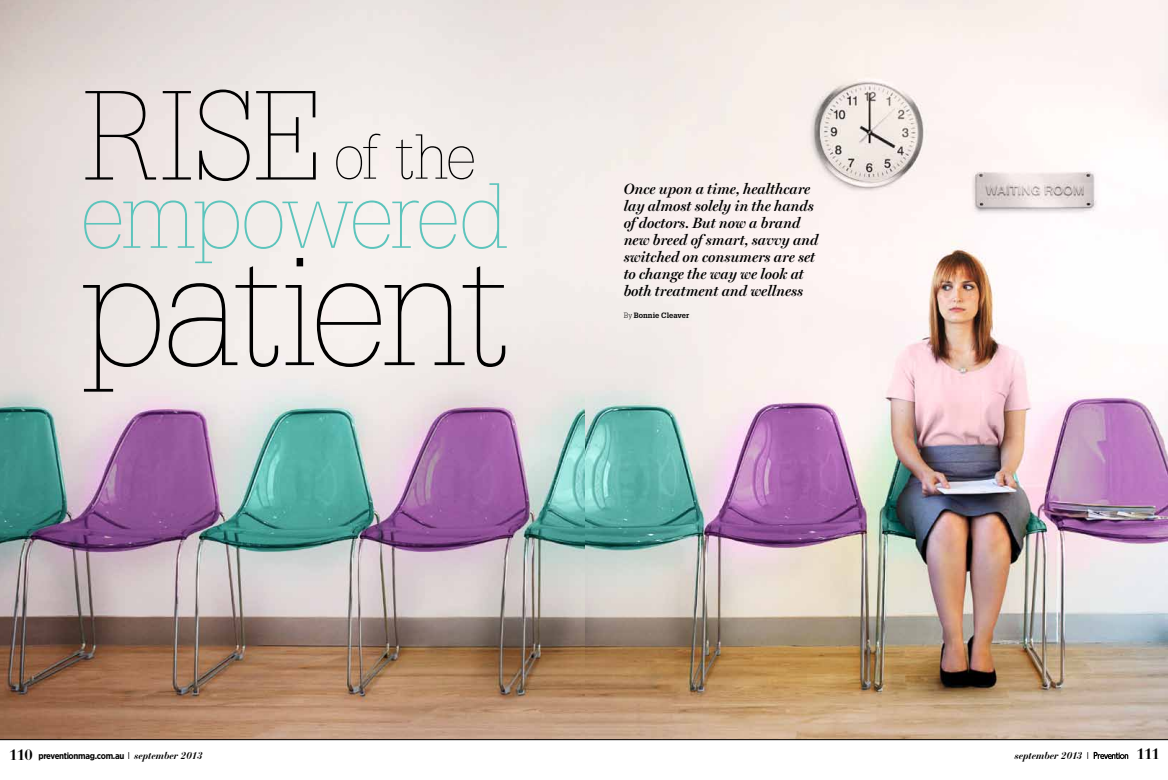
<style>
.page{position:relative;width:1168px;height:780px;background:#fff}
.page>*{position:absolute;margin:0;border:0;box-sizing:border-box;transform-origin:0 0}
.t1{font:100 156.1px "Glypha";letter-spacing:-.035em;color:#000}
.t2{font:100 90.1px "Glypha";letter-spacing:-.035em;color:#5cc4bc}
.t3{font:100 61.8px "Glypha";color:#000}
.t4{font:italic 600 15px/17px "Miller Display";color:#000}
.t5{font:700 15px "Bauer Bodoni";color:#000}
.t6{font:italic 700 10px "Bauer Bodoni";letter-spacing:-.01em;color:#000}
.t7{font:700 9px "Gotham Narrow";letter-spacing:-.04em;color:#000}
.t8{font:700 7.5px "Glypha";color:#000}
.s1{font-size:123.6px}
.s2{font-weight:300}
.s3{font-family:"Bauer Bodoni";font-size:15px}
.s4{font-family:"Bauer Bodoni";font-style:italic;font-size:10px}
</style>
<div class="page">
<img style="left:0;top:0;width:1168px;height:739px">
<hr style="left:0;top:739px;width:1168px;height:1px;background:#000">
<svg style="left:1094px;top:751px;width:34px;height:8px"></svg>
<h3 class="t3" style="left:83px;top:121px;width:395px"><span class="s1">Rise</span> of the</h3>
<h2 class="t2" style="left:81px;top:164px;width:430px">empowered</h2>
<h1 class="t1" style="left:79px;top:219px;width:434px">patient</h1>
<p class="t4" style="left:624px;top:180px;width:196px">Once upon a time, healthcare lay almost solely in the hands of doctors. But now a brand new breed of smart, savvy and switched on consumers are set to change the way we look at both treatment and wellness</p>
<p class="t8" style="left:624px;top:311px;width:67px"><span class="s2">By</span> Bonnie Cleaver</p>
<p class="t7" style="left:9px;top:750px;width:195px"><span class="s3">110</span> preventionmag.com.au ❘ <span class="s4">september 2013</span></p>
<p class="t6" style="left:1014px;top:749px;width:75px">september 2013 ❘</p>
<p class="t5" style="left:1136px;top:745px;width:25px">111</p>
</div>
